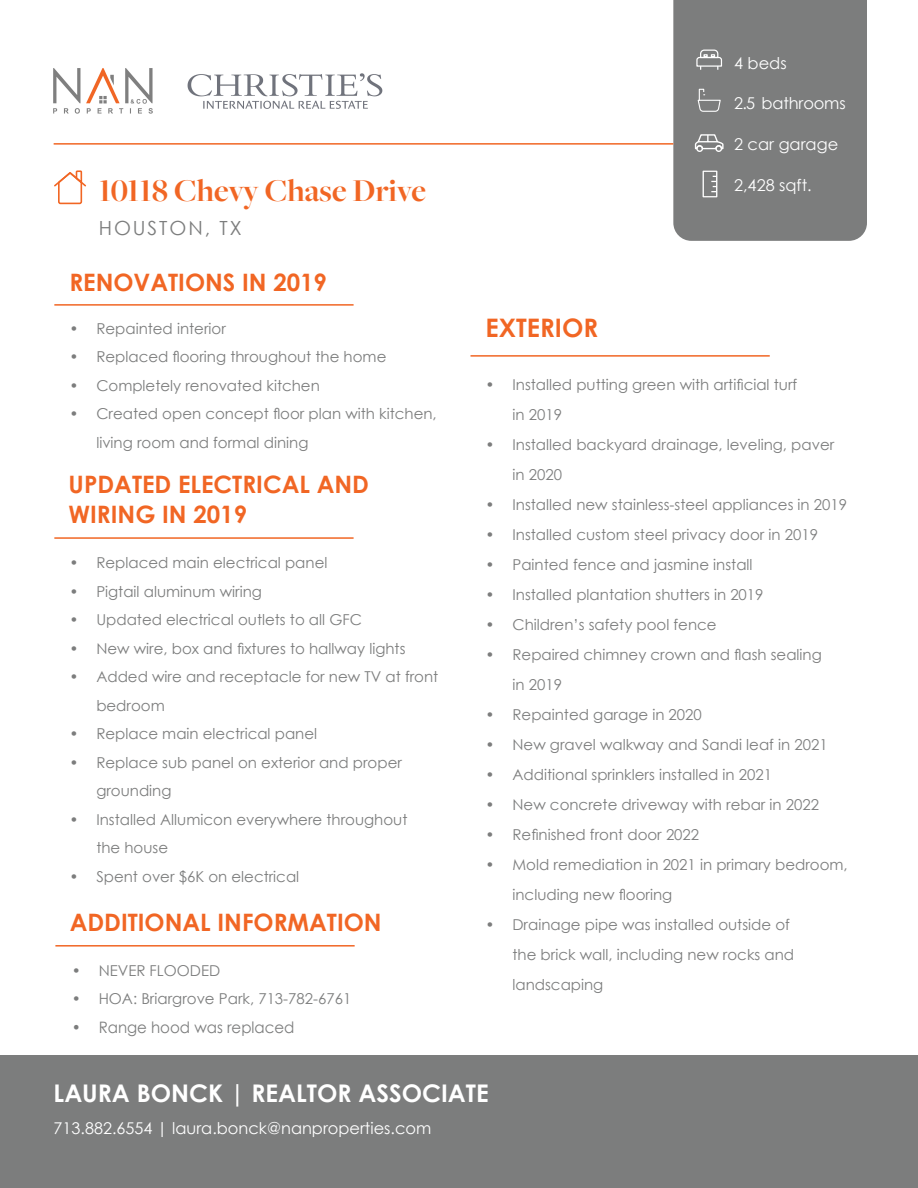
<style>
.page{position:relative;width:918px;height:1188px;background:#fff}
.page>*{position:absolute;margin:0;border:0;box-sizing:border-box;transform-origin:0 0}
.t1{font:700 33px "Freight Big Pro";color:#f16624}
.t2{font:700 25.5px "Century Gothic";color:#f16624}
.t3{font:700 24.3px "Century Gothic";color:#fff}
.t4{font:700 24px/30px "Century Gothic";color:#f16624}
.t5{font:19.5px "Century Gothic";letter-spacing:.1em;color:#7c7d7d}
.t6{font:16.2px "Century Gothic";color:#fff}
.t7{font:15.75px "Century Gothic";color:#7c7d7d;scale:.95 1}
.t8{font:15px/30px "Century Gothic";color:#7c7d7d}
</style>
<div class="page">
<div style="left:0;top:1056px;width:918px;height:132px;background:#7c7d7d"></div>
<div style="left:673px;top:0;width:194px;height:241px;background:#7c7d7d"></div>
<img style="left:53px;top:68px;width:330px;height:46px">
<hr style="left:54px;top:143px;width:619px;height:2px;background:#f16624">
<svg style="left:54px;top:170px;width:32px;height:35px"></svg>
<hr style="left:54px;top:304px;width:300px;height:2px;background:#f16624">
<hr style="left:54px;top:537px;width:300px;height:2px;background:#f16624">
<hr style="left:55px;top:945px;width:300px;height:2px;background:#f16624">
<hr style="left:471px;top:355px;width:299px;height:2px;background:#f16624">
<svg style="left:698px;top:89px;width:23px;height:23px"></svg>
<svg style="left:696px;top:50px;width:26px;height:20px"></svg>
<div style="left:715px;top:145px;width:7px;height:7px;border:1px solid #fff;border-radius:50%"></div>
<div style="left:696px;top:145px;width:7px;height:7px;border:1px solid #fff;border-radius:50%"></div>
<svg style="left:695px;top:134px;width:29px;height:16px"></svg>
<div style="left:703px;top:171px;width:14px;height:26px;border:1px solid #fff"></div>
<svg style="left:711px;top:176px;width:6px;height:16px"></svg>
<h1 class="t1" style="left:99px;top:169px;width:329px">10118 Chevy Chase Drive</h1>
<h3 class="t5" style="left:99px;top:215px;width:144px">HOUSTON, TX</h3>
<h3 class="t4" style="left:69px;top:266px;width:259px">RENOVATIONS IN 2019</h3>
<p class="t8" style="left:69px;top:313px;width:158px">• Repainted interior</p>
<p class="t8" style="left:69px;top:342px;width:319px">• Replaced flooring throughout the home</p>
<p class="t8" style="left:69px;top:370px;width:252px">• Completely renovated kitchen</p>
<p class="t8" style="left:96px;top:399px;width:342px;line-height:28.5px;text-indent:-27px">• Created open concept floor plan with kitchen, living room and formal dining</p>
<h3 class="t4" style="left:69px;top:468px;width:302px">UPDATED ELECTRICAL AND<br>WIRING IN 2019</h3>
<p class="t8" style="left:69px;top:547px;width:260px">• Replaced main electrical panel</p>
<p class="t8" style="left:69px;top:576px;width:194px">• Pigtail aluminum wiring</p>
<p class="t8" style="left:69px;top:604px;width:294px">• Updated electrical outlets to all GFC</p>
<p class="t8" style="left:69px;top:633px;width:338px">• New wire, box and fixtures to hallway lights</p>
<p class="t8" style="left:96px;top:662px;width:344px;line-height:28.5px;text-indent:-27px">• Added wire and receptacle for new TV at front bedroom</p>
<p class="t8" style="left:69px;top:718px;width:249px">• Replace main electrical panel</p>
<p class="t8" style="left:96px;top:748px;width:307px;line-height:28.5px;text-indent:-27px">• Replace sub panel on exterior and proper grounding</p>
<p class="t8" style="left:96px;top:805px;width:313px;line-height:28.5px;text-indent:-27px">• Installed Allumicon everywhere throughout the house</p>
<p class="t8" style="left:69px;top:861px;width:231px">• Spent over $6K on electrical</p>
<h3 class="t4" style="left:70px;top:906px;width:313px">ADDITIONAL INFORMATION</h3>
<p class="t8" style="left:72px;top:955px;width:150px">• NEVER FLOODED</p>
<p class="t8" style="left:72px;top:984px;width:281px">• HOA: Briargrove Park, 713-782-6761</p>
<p class="t7" style="left:72px;top:1016px;width:236px">• Range hood was replaced</p>
<h2 class="t2" style="left:486px;top:309px;width:114px">EXTERIOR</h2>
<p class="t6" style="left:734px;top:51px;width:54px">4 beds</p>
<p class="t6" style="left:734px;top:92px;width:113px">2.5 bathrooms</p>
<p class="t6" style="left:734px;top:133px;width:106px">2 car garage</p>
<p class="t6" style="left:734px;top:173px;width:79px">2,428 sqft.</p>
<p class="t8" style="left:513px;top:369px;width:286px;text-indent:-27px">• Installed putting green with artificial turf in 2019</p>
<p class="t8" style="left:513px;top:429px;width:323px;text-indent:-27px">• Installed backyard drainage, leveling, paver in 2020</p>
<p class="t8" style="left:486px;top:489px;width:363px">• Installed new stainless-steel appliances in 2019</p>
<p class="t8" style="left:486px;top:519px;width:334px">• Installed custom steel privacy door in 2019</p>
<p class="t8" style="left:486px;top:549px;width:269px">• Painted fence and jasmine install</p>
<p class="t8" style="left:486px;top:579px;width:280px">• Installed plantation shutters in 2019</p>
<p class="t8" style="left:486px;top:609px;width:233px">• Children’s safety pool fence</p>
<p class="t8" style="left:513px;top:639px;width:311px;text-indent:-27px">• Repaired chimney crown and flash sealing in 2019</p>
<p class="t8" style="left:486px;top:699px;width:218px">• Repainted garage in 2020</p>
<p class="t8" style="left:486px;top:729px;width:344px">• New gravel walkway and Sandi leaf in 2021</p>
<p class="t8" style="left:486px;top:759px;width:288px">• Additional sprinklers installed in 2021</p>
<p class="t8" style="left:486px;top:789px;width:335px">• New concrete driveway with rebar in 2022</p>
<p class="t8" style="left:486px;top:819px;width:215px">• Refinished front door 2022</p>
<p class="t8" style="left:513px;top:849px;width:337px;text-indent:-27px">• Mold remediation in 2021 in primary bedroom, including new flooring</p>
<p class="t8" style="left:513px;top:909px;width:283px;text-indent:-27px">• Drainage pipe was installed outside of the brick wall, including new rocks and landscaping</p>
<h3 class="t3" style="left:54px;top:1075px;width:437px">LAURA BONCK | REALTOR ASSOCIATE</h3>
<p class="t6" style="left:54px;top:1116px;width:379px">713.882.6554 | laura.bonck@nanproperties.com</p>
</div>
